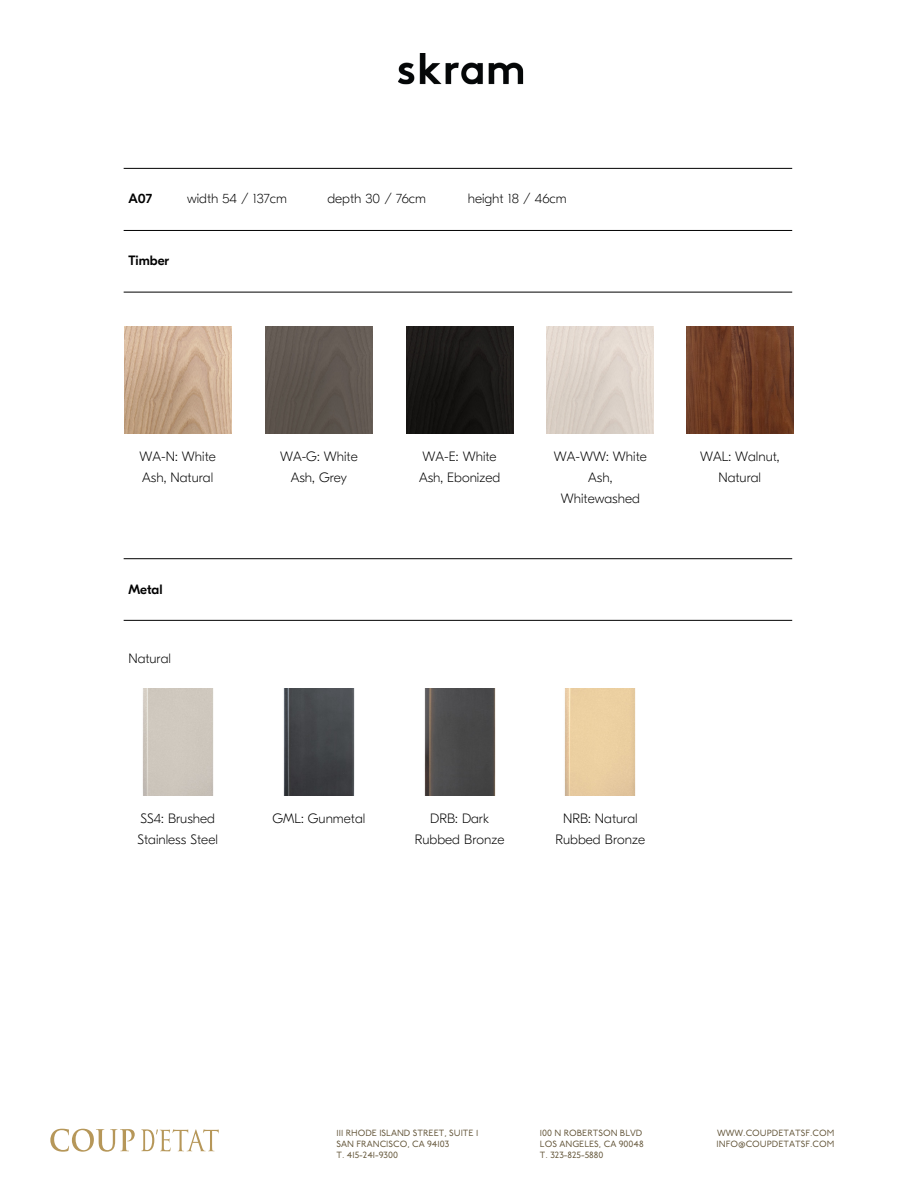
<style>
.page{position:relative;width:918px;height:1188px;background:#fff}
.page>*{position:absolute;margin:0;border:0;box-sizing:border-box;transform-origin:0 0}
.t1{font:100 13.5px/21.3px "GT Eesti Pro Display";color:#000;text-align:center}
.t2{font:500 13.5px "GT Eesti Pro Display";color:#000}
.t3{font:9px/10.8px "P22 Underground";color:#615336}
</style>
<div class="page">
<img style="left:398px;top:53px;width:126px;height:32px">
<hr style="left:124px;top:168px;width:668px;height:1px;background:#000">
<hr style="left:124px;top:230px;width:668px;height:1px;background:#000">
<hr style="left:124px;top:292px;width:668px;height:1px;background:#000">
<img style="left:124px;top:326px;width:107px;height:107px">
<img style="left:265px;top:326px;width:107px;height:107px">
<img style="left:406px;top:326px;width:107px;height:107px">
<img style="left:547px;top:326px;width:107px;height:107px">
<img style="left:686px;top:326px;width:107px;height:107px">
<hr style="left:124px;top:558px;width:668px;height:1px;background:#000">
<hr style="left:124px;top:620px;width:668px;height:1px;background:#000">
<img style="left:142px;top:688px;width:72px;height:108px">
<img style="left:283px;top:688px;width:72px;height:108px">
<img style="left:424px;top:688px;width:72px;height:108px">
<img style="left:564px;top:688px;width:72px;height:108px">
<svg style="left:50px;top:1129px;width:85px;height:23px"></svg>
<svg style="left:141px;top:1129px;width:78px;height:22px"></svg>
<p class="t2" style="left:128px;top:191px;width:25px">A07</p>
<p class="t1" style="left:187px;top:188px;width:101px">width 54 / 137cm</p>
<p class="t1" style="left:327px;top:188px;width:100px">depth 30 / 76cm</p>
<p class="t1" style="left:468px;top:188px;width:100px">height 18 / 46cm</p>
<p class="t2" style="left:128px;top:253px;width:42px">Timber</p>
<p class="t1" style="left:140px;top:446px;width:78px;text-align:left">WA-N: White<br>Ash, Natural</p>
<p class="t1" style="left:280px;top:446px;width:79px">WA-G: White<br>Ash, Grey</p>
<p class="t1" style="left:419px;top:446px;width:83px;text-align:left">WA-E: White<br>Ash, Ebonized</p>
<p class="t1" style="left:554px;top:446px;width:95px">WA-WW: White<br>Ash,<br>Whitewashed</p>
<p class="t1" style="left:700px;top:446px;width:81px">WAL: Walnut,<br>Natural</p>
<p class="t2" style="left:128px;top:582px;width:36px">Metal</p>
<p class="t1" style="left:128px;top:648px;width:44px">Natural</p>
<p class="t1" style="left:138px;top:808px;width:82px;text-align:left">SS4: Brushed<br>Stainless Steel</p>
<p class="t1" style="left:273px;top:808px;width:94px">GML: Gunmetal</p>
<p class="t1" style="left:415px;top:808px;width:91px">DRB: Dark<br>Rubbed Bronze</p>
<p class="t1" style="left:556px;top:808px;width:91px">NRB: Natural<br>Rubbed Bronze</p>
<p class="t3" style="left:337px;top:1128px;width:143px">111 RHODE ISLAND STREET, SUITE 1<br>SAN FRANCISCO, CA 94103<br>T. 415-241-9300</p>
<p class="t3" style="left:540px;top:1128px;width:105px">100 N ROBERTSON BLVD<br>LOS ANGELES, CA 90048<br>T. 323-825-5880</p>
<p class="t3" style="left:717px;top:1128px;width:119px">WWW.COUPDETATSF.COM<br>INFO@COUPDETATSF.COM</p>
</div>
